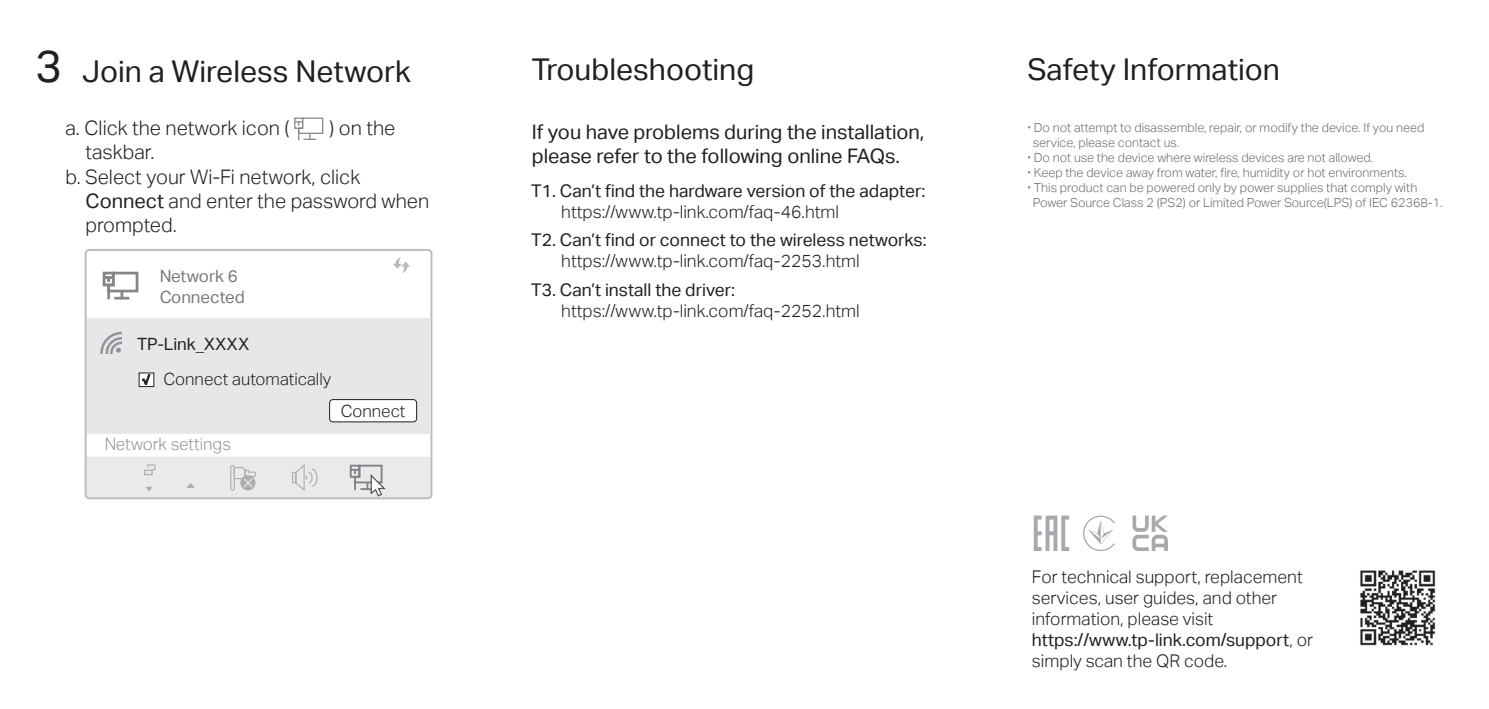
<style>
.page{position:relative;width:1489px;height:709px;background:#fff}
.page>*{position:absolute;margin:0;border:0;box-sizing:border-box;transform-origin:0 0}
.t1{font:30px "TP Link Aktiv Regular";color:#231f20}
.t2{font:20px "TP Link Aktiv Light";color:#231f20}
.t3{font:20px/24px "TP Link Aktiv Regular";color:#231f20}
.t4{font:17.5px/21px "TP Link Aktiv Light";color:#231f20}
.t5{font:17.5px "TP Link Aktiv Regular";color:#231f20}
.t6{font:17px/20.8px "TP Link Aktiv Regular";color:#231f20}
.t7{font:17px "TP Link Aktiv Light";color:#231f20}
.t8{font:17px "TP Link Aktiv Light";color:#4b4c4d}
.t9{font:16.75px "TP Link Aktiv Light";color:#231f20}
.t10{font:13.25px "TP Link Aktiv Regular";color:#231f20}
.t11{font:12.5px "TP Link Aktiv Light";color:#6c6d70}
.s1{font-size:45px}
.s2{font-family:"TP Link Aktiv Regular"}
.s3{font-family:"TP Link Aktiv Bold"}
.s4{font-family:"TP Link Aktiv Light"}
</style>
<div class="page">
<svg style="left:1033px;top:515px;width:36px;height:36px"></svg>
<svg style="left:1083px;top:515px;width:31px;height:36px"></svg>
<img style="left:1360px;top:570px;width:75px;height:76px">
<div style="left:294px;top:117px;width:9px;height:12px;border:1px solid #848689"></div>
<svg style="left:295px;top:117px;width:29px;height:23px"></svg>
<div style="left:86px;top:456px;width:345px;height:41px;background:#e9eaeb;border-radius:2px"></div>
<svg style="left:88px;top:250px;width:344px;height:184px"></svg>
<svg style="left:393px;top:257px;width:17px;height:16px"></svg>
<svg style="left:230px;top:465px;width:26px;height:26px"></svg>
<hr style="left:292px;top:472px;width:4px;height:11px;background:#b1b0b1">
<svg style="left:293px;top:464px;width:24px;height:26px"></svg>
<svg style="left:187px;top:483px;width:7px;height:5px"></svg>
<svg style="left:146px;top:487px;width:6px;height:4px"></svg>
<svg style="left:144px;top:469px;width:9px;height:6px"></svg>
<svg style="left:145px;top:464px;width:10px;height:10px"></svg>
<div style="left:85px;top:249px;width:347px;height:250px;border:2px solid #bcbdc0;border-radius:4px"></div>
<div style="left:87px;top:318px;width:343px;height:115px;background:#e6e7e9"></div>
<div style="left:103px;top:272px;width:12px;height:14px;border:3px solid #848689"></div>
<svg style="left:104px;top:270px;width:36px;height:29px"></svg>
<div style="left:350px;top:465px;width:10px;height:13px;border:2px solid #808285"></div>
<div style="left:329px;top:399px;width:87px;height:23px;background:#fff;border-radius:3px"></div>
<div style="left:329px;top:399px;width:88px;height:23px;border:1px solid #231f20;border-radius:3px"></div>
<div style="left:139px;top:373px;width:15px;height:14px;background:#fff;border:1px solid #231f20"></div>
<svg style="left:142px;top:374px;width:9px;height:11px"></svg>
<svg style="left:100px;top:332px;width:21px;height:21px"></svg>
<svg style="left:351px;top:464px;width:36px;height:33px"></svg>
<svg style="left:1132px;top:515px;width:35px;height:36px"></svg>
<h1 class="t1" style="left:35px;top:54px;width:377px"><span class="s1">3</span> Join a Wireless Network</h1>
<h2 class="t2" style="left:65px;top:117px;width:225px">a. Click the network icon (</h2>
<h2 class="t2" style="left:329px;top:117px;width:67px">) on the</h2>
<h2 class="t2" style="left:85px;top:141px;width:70px">taskbar.</h2>
<h2 class="t2" style="left:65px;top:166px;width:296px">b. Select your Wi-Fi network, click</h2>
<h2 class="t2" style="left:85px;top:190px;width:345px"><span class="s2">Connect</span> and enter the password when</h2>
<h2 class="t2" style="left:85px;top:214px;width:93px">prompted.</h2>
<h3 class="t6" style="left:159px;top:266px;width:87px">Network 6<br>Connected</h3>
<h3 class="t6" style="left:137px;top:334px;width:113px">TP-Link_XXXX</h3>
<p class="t10" style="left:142px;top:372px;width:9px">√</p>
<h3 class="t7" style="left:163px;top:369px;width:169px">Connect automatically</h3>
<h3 class="t8" style="left:104px;top:434px;width:128px">Network settings</h3>
<h3 class="t9" style="left:341px;top:401px;width:66px">Connect</h3>
<h1 class="t1" style="left:531px;top:52px;width:224px">Troubleshooting</h1>
<h2 class="t3" style="left:531px;top:120px;width:394px">If you have problems during the installation, please refer to the following online FAQs.</h2>
<h3 class="t5" style="left:531px;top:180px;width:395px">T1. Can’t find the hardware version of the adapter:</h3>
<h3 class="t4" style="left:561px;top:201px;width:279px">https://www.tp-link.com/faq-46.html</h3>
<h3 class="t5" style="left:531px;top:230px;width:397px">T2. Can’t find or connect to the wireless networks:</h3>
<h3 class="t4" style="left:561px;top:250px;width:300px">https://www.tp-link.com/faq-2253.html</h3>
<h3 class="t5" style="left:531px;top:279px;width:205px">T3. Can’t install the driver:</h3>
<h3 class="t4" style="left:561px;top:300px;width:300px">https://www.tp-link.com/faq-2252.html</h3>
<h1 class="t1" style="left:1027px;top:52px;width:254px">Safety Information</h1>
<p class="t11" style="left:1027px;top:121px;width:398px"><span class="s3">·</span> Do not attempt to disassemble, repair, or modify the device. If you need</p>
<p class="t11" style="left:1032px;top:136px;width:148px">service, please contact us.</p>
<p class="t11" style="left:1027px;top:151px;width:347px"><span class="s3">·</span> Do not use the device where wireless devices are not allowed.</p>
<p class="t11" style="left:1027px;top:166px;width:380px"><span class="s3">·</span> Keep the device away from water, fire, humidity or hot environments.</p>
<p class="t11" style="left:1027px;top:181px;width:391px"><span class="s3">·</span> This product can be powered only by power supplies that comply with</p>
<p class="t11" style="left:1032px;top:196px;width:411px">Power Source Class 2 (PS2) or Limited Power Source(LPS) of IEC 62368-1.</p>
<h3 class="t4" style="left:1031px;top:566px;width:272px">For technical support, replacement services, user guides, and other information, please visit</h3>
<h3 class="t5" style="left:1031px;top:630px;width:282px">https://www.tp-link.com/support<span class="s4">, or</span></h3>
<h3 class="t4" style="left:1031px;top:650px;width:197px">simply scan the QR code.</h3>
</div>
